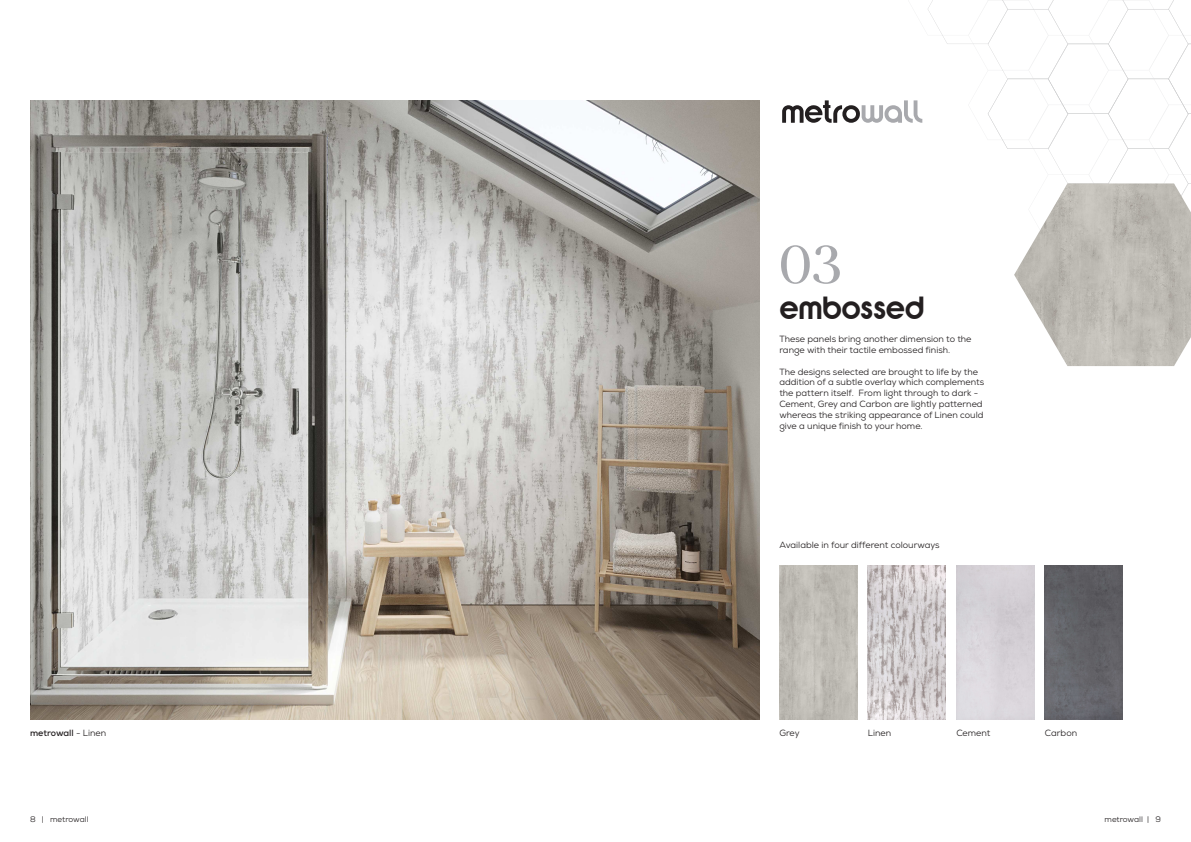
<style>
.page{position:relative;width:1191px;height:842px;background:#fff}
.page>*{position:absolute;margin:0;border:0;box-sizing:border-box;transform-origin:0 0}
.t1{font:500 53.7px "MADE Mirage";color:#a8a9ad}
.t2{font:700 27.6px "Yaro Rg";letter-spacing:-.01em;color:#231f20}
.t3{font:9px/10.8px "Nexa";color:#231f20}
.t4{font:700 9px "Nexa";color:#231f20}
.t5{font:8px "Nexa";letter-spacing:-.005em;color:#231f20}
.s1{font-weight:400}
</style>
<div class="page">
<img style="left:30px;top:100px;width:729px;height:619px">
<svg style="left:782px;top:0;width:409px;height:183px"></svg>
<img style="left:779px;top:565px;width:78px;height:154px">
<img style="left:868px;top:565px;width:77px;height:154px">
<img style="left:1044px;top:565px;width:78px;height:154px">
<img style="left:1014px;top:183px;width:177px;height:183px">
<h1 class="t1" style="left:779px;top:230px;width:64px">03</h1>
<h2 class="t2" style="left:779px;top:298px;width:147px">embossed</h2>
<p class="t3" style="left:779px;top:335px;width:194px">These panels bring another dimension to the range with their tactile embossed finish.</p>
<p class="t3" style="left:779px;top:367px;width:206px">The designs selected are brought to life by the addition of a subtle overlay which complements the pattern itself. From light through to dark - Cement, Grey and Carbon are lightly patterned whereas the striking appearance of Linen could give a unique finish to your home.</p>
<p class="t4" style="left:30px;top:729px;width:78px">metrowall <span class="s1">- Linen</span></p>
<p class="t3" style="left:779px;top:541px;width:162px">Available in four different colourways</p>
<p class="t3" style="left:779px;top:728px;width:22px">Grey</p>
<p class="t3" style="left:868px;top:728px;width:25px">Linen</p>
<p class="t3" style="left:956px;top:728px;width:36px">Cement</p>
<p class="t3" style="left:1044px;top:728px;width:34px">Carbon</p>
<p class="t5" style="left:30px;top:816px;width:60px">8 | metrowall</p>
<p class="t5" style="left:1104px;top:816px;width:58px">metrowall | 9</p>
</div>
